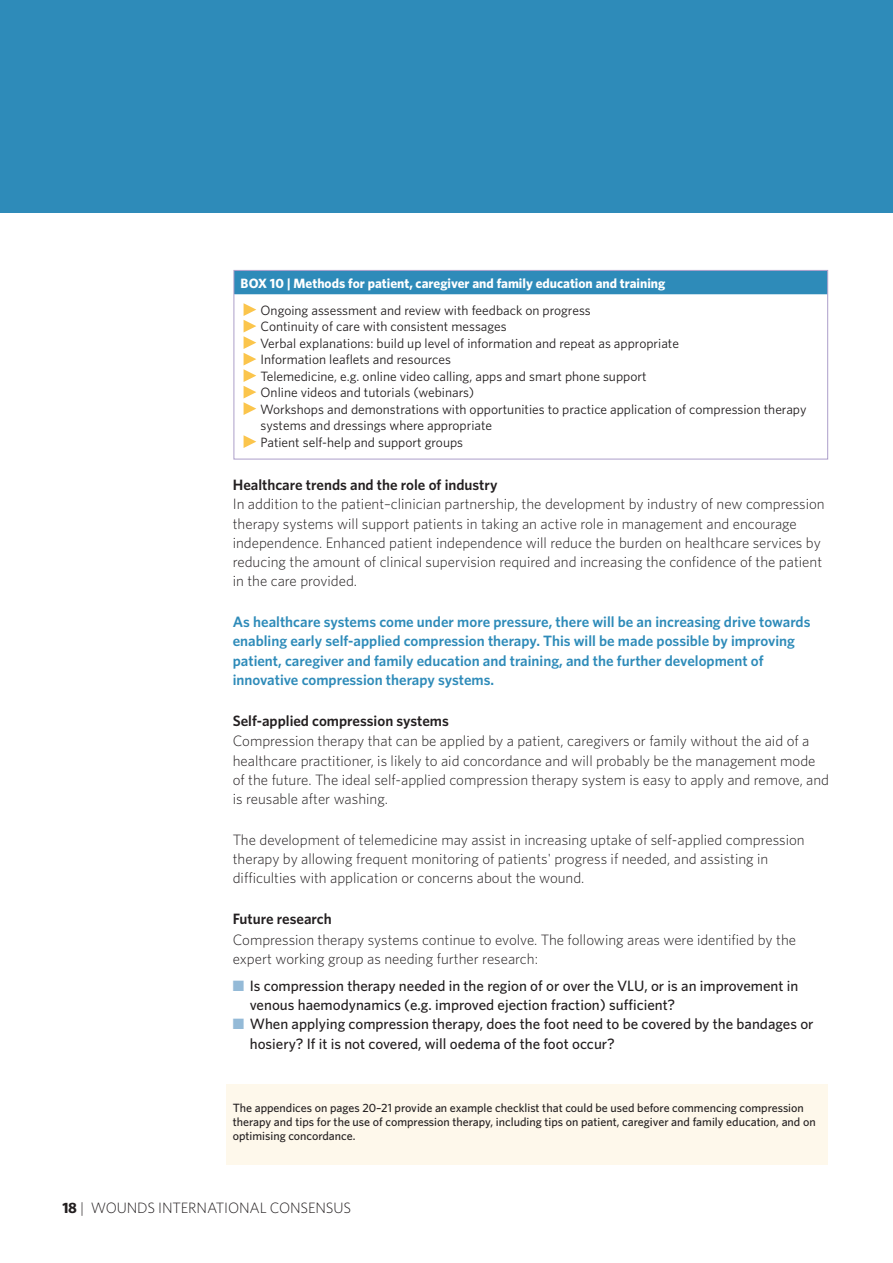
<style>
.page{position:relative;width:893px;height:1263px;background:#fff}
.page>*{position:absolute;margin:0;border:0;box-sizing:border-box;transform-origin:0 0}
.t1{font:300 15px/19.2px "Whitney";color:#231f20}
.t2{font:600 15px/19.2px "Whitney";color:#2e8bb9}
.t3{font:500 15px/19.2px "Whitney";color:#231f20}
.t4{font:600 15px "Whitney";color:#231f20}
.t5{font:13.5px/16.5px "Whitney";color:#231f20}
.t6{font:700 13.5px "Whitney";color:#fff}
.t7{font:500 12px/14.2px "Whitney";color:#231f20}
.s1{color:#94bad7}
.s2{font-weight:700}
</style>
<div class="page">
<div style="left:0;top:0;width:893px;height:213px;background:#2e8bb9"></div>
<div style="left:226px;top:1084px;width:601px;height:80px;background:#fef8eb"></div>
<div style="left:234px;top:271px;width:593px;height:23px;background:#2e8bb9"></div>
<div style="left:234px;top:270px;width:594px;height:189px;border:1px solid #ac9fca"></div>
<svg style="left:244px;top:303px;width:12px;height:112px"></svg>
<svg style="left:244px;top:435px;width:12px;height:13px"></svg>
<p class="t6" style="left:240px;top:275px;width:426px">BOX 10 | Methods for patient, caregiver and family education and training</p>
<p class="t5" style="left:260px;top:301px;width:548px">Ongoing assessment and review with feedback on progress<br>Continuity of care with consistent messages<br>Verbal explanations: build up level of information and repeat as appropriate<br>Information leaflets and resources<br>Telemedicine, e.g. online video calling, apps and smart phone support<br>Online videos and tutorials (webinars)<br>Workshops and demonstrations with opportunities to practice application of compression therapy systems and dressings where appropriate<br>Patient self-help and support groups</p>
<p class="t4" style="left:233px;top:476px;width:266px">Healthcare trends and the role of industry</p>
<p class="t1" style="left:233px;top:494px;width:593px">In addition to the patient–clinician partnership, the development by industry of new compression therapy systems will support patients in taking an active role in management and encourage independence. Enhanced patient independence will reduce the burden on healthcare services by reducing the amount of clinical supervision required and increasing the confidence of the patient in the care provided.</p>
<p class="t2" style="left:233px;top:612px;width:579px">As healthcare systems come under more pressure, there will be an increasing drive towards enabling early self-applied compression therapy. This will be made possible by improving patient, caregiver and family education and training, and the further development of innovative compression therapy systems.</p>
<p class="t4" style="left:233px;top:711px;width:218px">Self-applied compression systems</p>
<p class="t1" style="left:233px;top:731px;width:598px">Compression therapy that can be applied by a patient, caregivers or family without the aid of a healthcare practitioner, is likely to aid concordance and will probably be the management mode of the future. The ideal self-applied compression therapy system is easy to apply and remove, and is reusable after washing.</p>
<p class="t1" style="left:233px;top:830px;width:573px">The development of telemedicine may assist in increasing uptake of self-applied compression therapy by allowing frequent monitoring of patients' progress if needed, and assisting in difficulties with application or concerns about the wound.</p>
<p class="t4" style="left:233px;top:910px;width:101px">Future research</p>
<p class="t1" style="left:233px;top:930px;width:565px">Compression therapy systems continue to evolve. The following areas were identified by the expert working group as needing further research:</p>
<p class="t3" style="left:250px;top:976px;width:550px;text-indent:-17px"><span class="s1">■</span> Is compression therapy needed in the region of or over the VLU, or is an improvement in venous haemodynamics (e.g. improved ejection fraction) sufficient?</p>
<p class="t3" style="left:250px;top:1014px;width:565px;text-indent:-17px"><span class="s1">■</span> When applying compression therapy, does the foot need to be covered by the bandages or hosiery? If it is not covered, will oedema of the foot occur?</p>
<p class="t7" style="left:233px;top:1100px;width:584px">The appendices on pages 20–21 provide an example checklist that could be used before commencing compression therapy and tips for the use of compression therapy, including tips on patient, caregiver and family education, and on optimising concordance.</p>
<p class="t1" style="left:62px;top:1198px;width:290px"><span class="s2">18</span> | WOUNDS INTERNATIONAL CONSENSUS</p>
</div>
